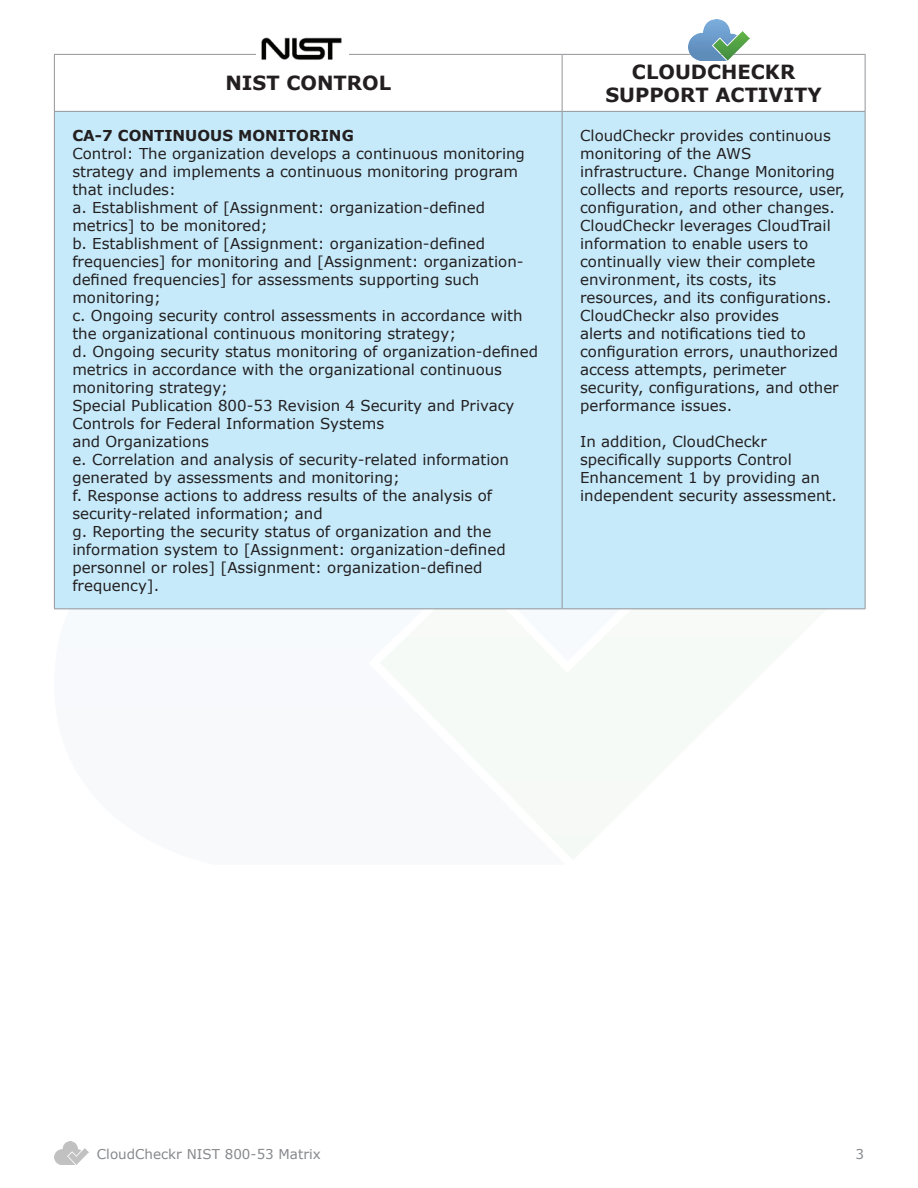
<style>
.page{position:relative;width:918px;height:1188px;background:#fff}
.page>*{position:absolute;margin:0;border:0;box-sizing:border-box;transform-origin:0 0}
.t1{font:700 19.5px/23.4px "Verdana";color:#231f20;text-align:center}
.t2{font:15px/18px "Verdana";color:#231f20}
.t3{font:700 15px "Verdana";color:#231f20}
.t4{font:13.5px "Verdana";color:#86888b}
</style>
<div class="page">
<img style="left:54px;top:1142px;width:35px;height:23px">
<div style="left:55px;top:112px;width:810px;height:496px;background:#c6eafa"></div>
<hr style="left:54px;top:112px;width:1px;height:496px;background:#939598">
<hr style="left:562px;top:112px;width:1px;height:496px;background:#939598">
<hr style="left:865px;top:112px;width:1px;height:496px;background:#939598">
<hr style="left:54px;top:608px;width:508px;height:1px;background:#939598">
<hr style="left:562px;top:608px;width:304px;height:1px;background:#939598">
<hr style="left:54px;top:54px;width:508px;height:1px;background:#939598">
<hr style="left:54px;top:55px;width:1px;height:56px;background:#939598">
<hr style="left:562px;top:54px;width:304px;height:1px;background:#939598">
<hr style="left:562px;top:55px;width:1px;height:56px;background:#939598">
<hr style="left:865px;top:55px;width:1px;height:56px;background:#939598">
<hr style="left:54px;top:111px;width:508px;height:1px;background:#939598">
<hr style="left:562px;top:111px;width:304px;height:1px;background:#939598">
<img style="left:256px;top:37px;width:92px;height:23px">
<img style="left:688px;top:20px;width:61px;height:40px">
<h1 class="t1" style="left:225px;top:71px;width:167px">NIST CONTROL</h1>
<h1 class="t1" style="left:605px;top:59px;width:218px">CLOUDCHECKR<br>SUPPORT ACTIVITY</h1>
<p class="t3" style="left:72px;top:125px;width:283px">CA-7 CONTINUOUS MONITORING</p>
<p class="t2" style="left:72px;top:144px;width:467px">Control: The organization develops a continuous monitoring strategy and implements a continuous monitoring program that includes:<br>a. Establishment of [Assignment: organization-defined metrics] to be monitored;<br>b. Establishment of [Assignment: organization-defined frequencies] for monitoring and [Assignment: organization&shy;defined frequencies] for assessments supporting such monitoring;<br>c. Ongoing security control assessments in accordance with the organizational continuous monitoring strategy;<br>d. Ongoing security status monitoring of organization-defined metrics in accordance with the organizational continuous monitoring strategy;<br>Special Publication 800-53 Revision 4 Security and Privacy Controls for Federal Information Systems<br>and Organizations<br>e. Correlation and analysis of security-related information generated by assessments and monitoring;<br>f. Response actions to address results of the analysis of security-related information; and<br>g. Reporting the security status of organization and the information system to [Assignment: organization-defined personnel or roles] [Assignment: organization-defined frequency].</p>
<p class="t2" style="left:580px;top:126px;width:266px">CloudCheckr provides continuous monitoring of the AWS infrastructure. Change Monitoring collects and reports resource, user, configuration, and other changes.<br>CloudCheckr leverages CloudTrail information to enable users to continually view their complete environment, its costs, its resources, and its configurations.<br>CloudCheckr also provides<br>alerts and notifications tied to configuration errors, unauthorized access attempts, perimeter security, configurations, and other performance issues.</p>
<p class="t2" style="left:580px;top:432px;width:258px">In addition, CloudCheckr specifically supports Control<br>Enhancement 1 by providing an independent security assessment.</p>
<p class="t4" style="left:97px;top:1145px;width:225px">CloudCheckr NIST 800-53 Matrix</p>
<p class="t4" style="left:855px;top:1145px;width:10px">3</p>
</div>
